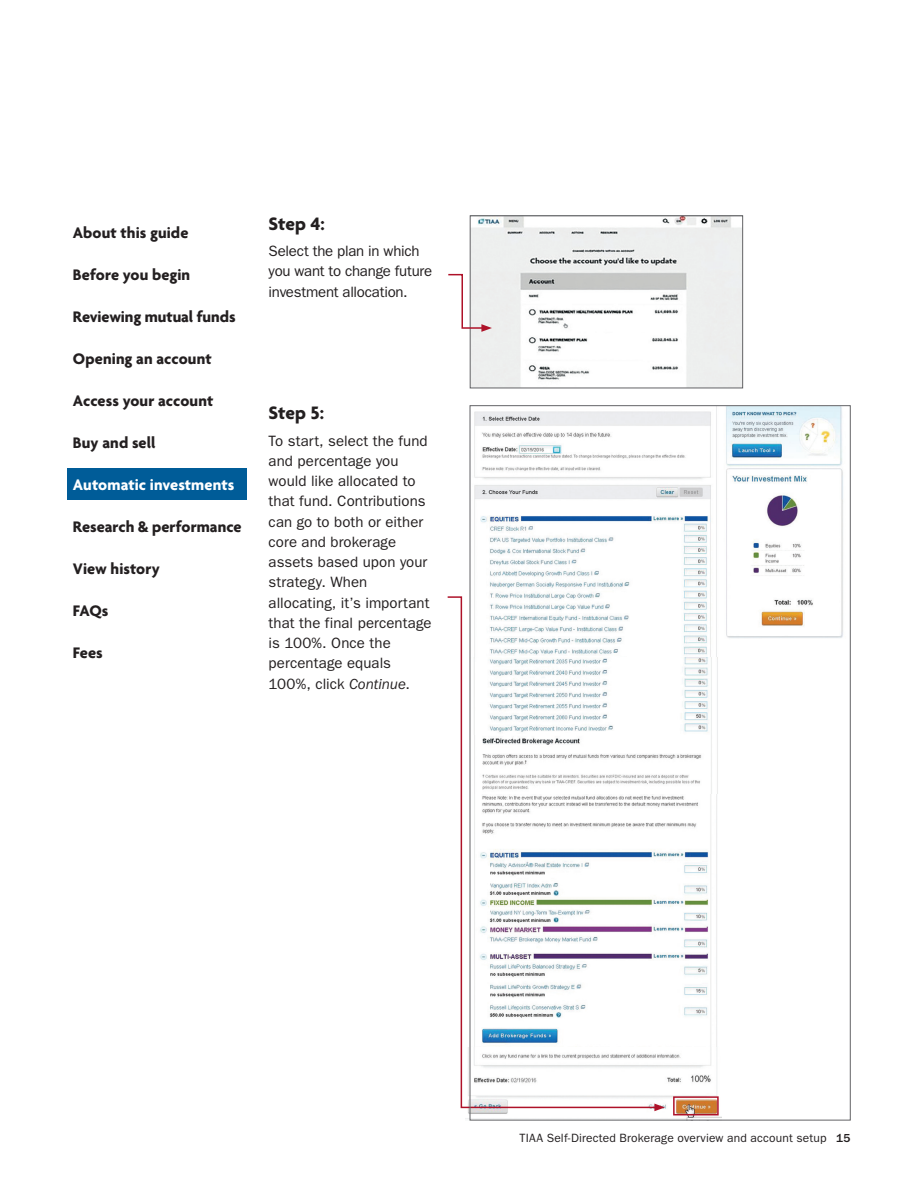
<style>
.page{position:relative;width:918px;height:1188px;background:#fff}
.page>*{position:absolute;margin:0;border:0;box-sizing:border-box;transform-origin:0 0}
.t1{font:700 19.5px "Agenda";letter-spacing:-.005em;color:#231f20}
.t2{font:700 16.5px "Agenda";color:#231f20}
.t3{font:700 16.5px "Agenda";letter-spacing:.005em;color:#fff}
.t4{font:15px/20.2px "ITC Franklin Gothic Std";letter-spacing:.005em;color:#231f20}
.t5{font:15px/20.2px "ITC Franklin Gothic Std";letter-spacing:-.015em;color:#231f20}
.t6{font:12px "ITC Franklin Gothic Std";letter-spacing:.015em;color:#231f20}
.s1{font-style:italic}
.s2{font-weight:500}
</style>
<div class="page">
<div style="left:68px;top:468px;width:179px;height:31px;background:#005c98"></div>
<img style="left:472px;top:217px;width:269px;height:169px">
<div style="left:470px;top:215px;width:273px;height:173px;border:1px solid #636366"></div>
<img style="left:474px;top:407px;width:369px;height:251px">
<img style="left:658px;top:658px;width:60px;height:389px">
<img style="left:466px;top:1047px;width:255px;height:73px">
<svg style="left:447px;top:596px;width:211px;height:513px"></svg>
<svg style="left:654px;top:1104px;width:11px;height:7px"></svg>
<div style="left:673px;top:1096px;width:46px;height:19px;border:2px solid #ae1229"></div>
<img style="left:473px;top:736px;width:245px;height:57px">
<svg style="left:448px;top:273px;width:44px;height:59px"></svg>
<p class="t2" style="left:73px;top:223px;width:117px">About this guide</p>
<p class="t2" style="left:73px;top:266px;width:119px">Before you begin</p>
<p class="t2" style="left:73px;top:308px;width:164px">Reviewing mutual funds</p>
<p class="t2" style="left:73px;top:349px;width:140px">Opening an account</p>
<p class="t2" style="left:73px;top:392px;width:142px">Access your account</p>
<p class="t2" style="left:73px;top:434px;width:84px">Buy and sell</p>
<p class="t3" style="left:73px;top:476px;width:163px">Automatic investments</p>
<p class="t2" style="left:73px;top:518px;width:170px">Research &amp; performance</p>
<p class="t2" style="left:73px;top:560px;width:89px">View history</p>
<p class="t2" style="left:73px;top:602px;width:37px">FAQs</p>
<p class="t2" style="left:73px;top:644px;width:31px">Fees</p>
<h1 class="t1" style="left:269px;top:213px;width:58px">Step 4:</h1>
<p class="t5" style="left:269px;top:241px;width:165px">Select the plan in which you want to change future investment allocation.</p>
<h1 class="t1" style="left:269px;top:403px;width:57px">Step 5:</h1>
<p class="t4" style="left:269px;top:430px;width:165px">To start, select the fund and percentage you would like allocated to that fund. Contributions can go to both or either core and brokerage assets based upon your strategy. When allocating, it’s important that the final percentage is 100%. Once the percentage equals<br>100%, click <span class="s1">Continue</span>.</p>
<p class="t6" style="left:520px;top:1131px;width:332px">TIAA Self-Directed Brokerage overview and account setup <span class="s2">15</span></p>
</div>
